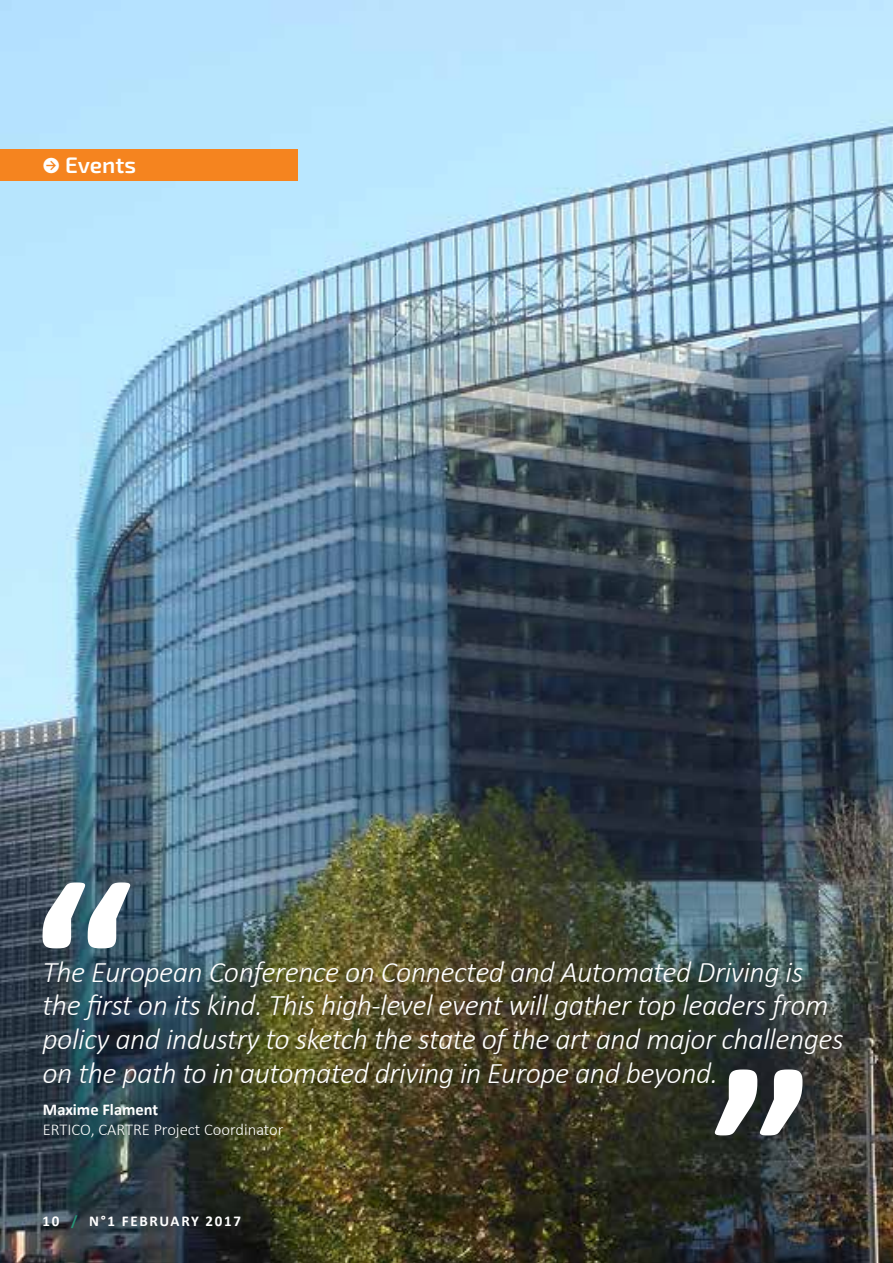
<style>
.page{position:relative;width:893px;height:1263px;background:#fff}
.page>*{position:absolute;margin:0;border:0;box-sizing:border-box;transform-origin:0 0}
.t1{font:italic 300 30px/33.8px "Calibri";letter-spacing:-.015em;color:#fff}
.t2{font:600 22.5px "Exo 2";color:#fff}
.t3{font:300 16.5px "Calibri";color:#fff}
.t4{font:700 16.5px "Calibri";color:#fff}
.t5{font:700 15px "Calibri";letter-spacing:.11em;color:#fff}
.s1{font-family:"Klavika Arrows";font-weight:400}
.s2{color:#289375}
</style>
<div class="page">
<img style="left:0;top:0;width:893px;height:1263px">
<svg style="left:43px;top:882px;width:87px;height:66px"></svg>
<svg style="left:715px;top:1069px;width:87px;height:66px"></svg>
<div style="left:0;top:149px;width:298px;height:32px;background:#f5841f"></div>
<p class="t2" style="left:43px;top:151px;width:95px"><span class="s1">R</span> Events</p>
<p class="t1" style="left:43px;top:954px;width:803px">The European Conference on Connected and Automated Driving is the first on its kind. This high-level event will gather top leaders from policy and industry to sketch the state of the art and major challenges on the path to in automated driving in Europe and beyond.</p>
<p class="t4" style="left:43px;top:1098px;width:117px">Maxime Flament</p>
<p class="t3" style="left:43px;top:1119px;width:242px">ERTICO, CARTRE Project Coordinator</p>
<p class="t5" style="left:43px;top:1210px;width:200px">10 <span class="s2">/</span> N°1 FEBRUARY 2017</p>
</div>
